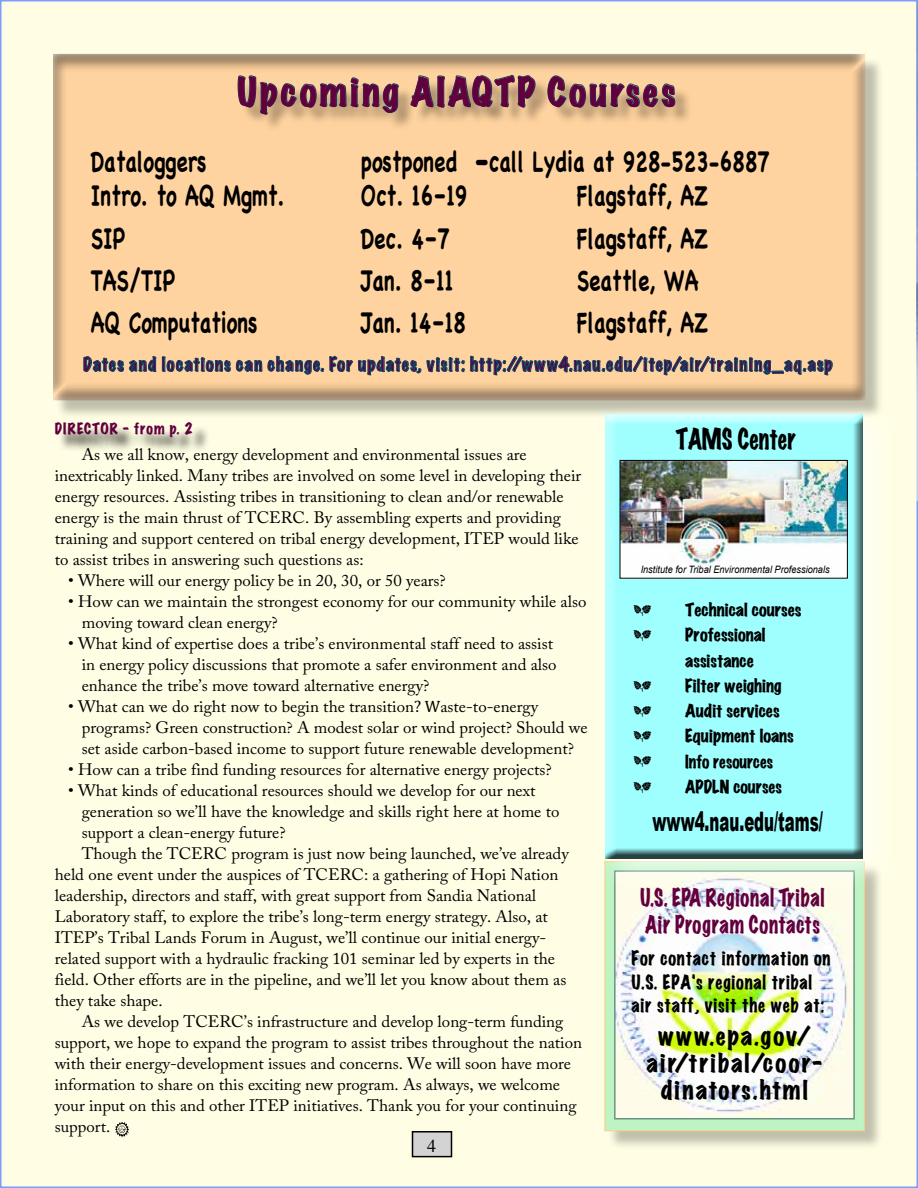
<style>
.page{position:relative;width:918px;height:1188px;background:#fff}
.page>*{position:absolute;margin:0;border:0;box-sizing:border-box;transform-origin:0 0}
.t1{font:expanded 36.15px "Marker Felt";letter-spacing:.095em;color:#61003d;scale:.95 1}
.t2{font:700 28.5px "Chalkboard";color:#000;scale:.72 1}
.t3{font:900 26.85px "Arial";color:#000;scale:.55 1}
.t4{font:expanded 26.25px "Marker Felt";color:#000;scale:.8 1}
.t5{font:expanded 23.7px/27px "Marker Felt";letter-spacing:.09em;color:#000;text-align:center;scale:.95 1}
.t6{font:expanded 22.35px/27.2px "Marker Felt";letter-spacing:.035em;color:#61003d;scale:.82 1}
.t7{font:18px "Times";color:#000}
.t8{font:expanded 17.85px/23.4px "Marker Felt";letter-spacing:.05em;color:#000;scale:.89 1}
.t9{font:expanded 17.4px "Marker Felt";letter-spacing:.085em;color:#61003d;scale:.9 1}
.t10{font:16.5px/21px "Adobe Caslon Pro";color:#000}
.t11{font:expanded 16.35px/25.2px "Marker Felt";color:#000}
.t12{font:expanded 16.35px "Marker Felt";color:#000;scale:.92 1}
.t13{font:expanded 16.35px "Marker Felt";color:#000;scale:.95 1}
.t14{font:16.35px "Type Embellishments One Let Plain";color:#000}
.t15{font:expanded 14.1px "Marker Felt";letter-spacing:.065em;color:#61003d;scale:.95 1}
.t16{font:italic 10.2px "Arial";color:#000;scale:.9 1}
.s1{font-size:37.5px}
.s2{font-family:"Cambria"}
</style>
<div class="page">
<div style="left:0;top:0;width:918px;height:1188px;background:#fffee5;border:2px solid #7f9cff"></div>
<div style="left:56px;top:57px;width:828px;height:362px;background:#000;opacity:.25"></div>
<div style="left:53px;top:49px;width:814px;height:353px;background:#fff;opacity:.75"></div>
<svg style="left:83px;top:355px;width:750px;height:21px;background:#bbad8f"></svg>
<div style="left:607px;top:864px;width:276px;height:286px;background:#000;opacity:.25"></div>
<div style="left:605px;top:861px;width:260px;height:270px;background:#bef3c3;border:1px solid #ffce7f"></div>
<img style="left:616px;top:894px;width:237px;height:223px">
<div style="left:614px;top:870px;width:241px;height:249px;border:1px solid #629081"></div>
<div style="left:241px;top:78px;width:452px;height:54px;background:#000;opacity:.35"></div>
<svg style="left:237px;top:75px;width:162px;height:40px;background:#c4ac88"></svg>
<svg style="left:410px;top:75px;width:126px;height:33px;background:#bea987"></svg>
<svg style="left:547px;top:75px;width:129px;height:33px;background:#c5ae8b"></svg>
<div style="left:592px;top:401px;width:306px;height:493px;background:#fff;opacity:.75"></div>
<div style="left:603px;top:415px;width:261px;height:444px;background:#000;opacity:.75"></div>
<img style="left:622px;top:462px;width:224px;height:115px">
<div style="left:620px;top:460px;width:228px;height:119px;border:1px solid #000"></div>
<div style="left:412px;top:1132px;width:40px;height:25px;background:#d3d3d3"></div>
<div style="left:412px;top:1131px;width:40px;height:26px;border:2px solid #000"></div>
<img style="left:115px;top:1122px;width:14px;height:15px">
<div style="left:58px;top:425px;width:152px;height:30px;background:#000;opacity:.75"></div>
<img style="left:916px;top:2px;width:2px;height:499px">
<h1 class="t1" style="left:237px;top:63px;width:463px">Upcoming AIAQTP Courses</h1>
<h2 class="t2" style="left:91px;top:144px;width:162px">Dataloggers</h2>
<h2 class="t2" style="left:361px;top:144px;width:570px">postponed <span class="s1">-</span>call Lydia at 928-523-6887</h2>
<h2 class="t2" style="left:91px;top:179px;width:271px">Intro. to AQ Mgmt.</h2>
<h2 class="t2" style="left:361px;top:179px;width:150px">Oct. 16–19</h2>
<h2 class="t2" style="left:577px;top:179px;width:184px">Flagstaff, AZ</h2>
<h2 class="t2" style="left:91px;top:221px;width:49px">SIP</h2>
<h2 class="t2" style="left:361px;top:221px;width:125px">Dec. 4–7</h2>
<h2 class="t2" style="left:577px;top:221px;width:184px">Flagstaff, AZ</h2>
<h2 class="t2" style="left:91px;top:264px;width:119px">TAS/TIP</h2>
<h2 class="t2" style="left:361px;top:264px;width:130px">Jan. 8–11</h2>
<h2 class="t2" style="left:577px;top:264px;width:171px">Seattle, WA</h2>
<h2 class="t2" style="left:91px;top:306px;width:233px">AQ Computations</h2>
<h2 class="t2" style="left:361px;top:306px;width:147px">Jan. 14–18</h2>
<h2 class="t2" style="left:577px;top:306px;width:184px">Flagstaff, AZ</h2>
<p class="t9" style="left:83px;top:350px;width:834px">Dates and locations can change. For updates, visit: http://www4.nau.edu/itep/air/training_aq.asp</p>
<p class="t15" style="left:55px;top:417px;width:147px">DIRECTOR – from p. 2</p>
<p class="t10" style="left:55px;top:444px;width:528px;text-indent:27px">As we all know, energy development and environmental issues are inextricably linked. Many tribes are involved on some level in developing their energy resources. Assisting tribes in transitioning to clean and/or renewable energy is the main thrust of TCERC. By assembling experts and providing training and support centered on tribal energy development, ITEP would like to assist tribes in answering such questions as:</p>
<p class="t10" style="left:68px;top:570px;width:379px">• Where will our energy policy be in 20, 30, or 50 years?</p>
<p class="t10" style="left:82px;top:591px;width:506px;text-indent:-13px">• How can we maintain the strongest economy for our community while also moving toward clean energy?</p>
<p class="t10" style="left:82px;top:633px;width:476px;text-indent:-13px">• What kind of expertise does a tribe’s environmental staff need to assist in energy policy discussions that promote a safer environment and also enhance the tribe’s move toward alternative energy?</p>
<p class="t10" style="left:82px;top:696px;width:507px;text-indent:-13px">• What can we do right now to begin the transition<span class="s2">? W</span>aste-to-energy programs? Green construction? A modest solar or wind project? Should we set aside carbon-based income to support future renewable development?</p>
<p class="t10" style="left:68px;top:759px;width:485px">• How can a tribe find funding resources for alternative energy projects?</p>
<p class="t10" style="left:68px;top:780px;width:469px">• What kinds of educational resources should we develop for our next</p>
<p class="t10" style="left:82px;top:801px;width:479px">generation so we’ll have the knowledge and skills right here at home to</p>
<p class="t10" style="left:82px;top:822px;width:205px">support a clean-energy future?</p>
<p class="t10" style="left:82px;top:843px;width:488px">Though the TCERC program is just now being launched, we’ve already</p>
<p class="t10" style="left:55px;top:864px;width:505px">held one event under the auspices of TCERC: a gathering of Hopi Nation</p>
<p class="t10" style="left:55px;top:885px;width:483px">leadership, directors and staff, with great support from Sandia National</p>
<p class="t10" style="left:55px;top:906px;width:495px">Laboratory staff, to explore the tribe’s long-term energy strategy. Also, at</p>
<p class="t10" style="left:55px;top:927px;width:493px">ITEP’s Tribal Lands Forum in August, we’ll continue our initial energy-</p>
<p class="t10" style="left:55px;top:948px;width:502px">related support with a hydraulic fracking 101 seminar led by experts in the</p>
<p class="t10" style="left:55px;top:969px;width:513px">field. Other efforts are in the pipeline, and we’ll let you know about them as</p>
<p class="t10" style="left:55px;top:990px;width:109px">they take shape.</p>
<p class="t10" style="left:82px;top:1011px;width:483px">As we develop TCERC’s infrastructure and develop long-term funding</p>
<p class="t10" style="left:55px;top:1032px;width:529px">support, we hope to expand the program to assist tribes throughout the nation</p>
<p class="t10" style="left:55px;top:1053px;width:518px">with their energy-development issues and concerns. We will soon have more</p>
<p class="t10" style="left:55px;top:1074px;width:507px">information to share on this exciting new program. As always, we welcome</p>
<p class="t10" style="left:55px;top:1095px;width:523px">your input on this and other ITEP initiatives. Thank you for your continuing</p>
<p class="t10" style="left:55px;top:1116px;width:57px">support.</p>
<p class="t7" style="left:427px;top:1129px;width:10px">4</p>
<h3 class="t4" style="left:676px;top:419px;width:151px">TAMS Center</h3>
<p class="t16" style="left:641px;top:563px;width:212px">Institute for Tribal Environmental Professionals</p>
<p class="t14" style="left:633px;top:604px;width:21px">A</p>
<p class="t11" style="left:685px;top:597px;width:118px">Technical courses</p>
<p class="t14" style="left:633px;top:629px;width:21px">A</p>
<p class="t11" style="left:685px;top:622px;width:94px">Professional - assistance</p>
<p class="t14" style="left:633px;top:680px;width:21px">A</p>
<p class="t11" style="left:685px;top:673px;width:98px">Filter weighing</p>
<p class="t14" style="left:633px;top:705px;width:21px">A</p>
<p class="t11" style="left:685px;top:698px;width:96px">Audit services</p>
<p class="t14" style="left:633px;top:730px;width:21px">A</p>
<p class="t11" style="left:685px;top:723px;width:110px">Equipment loans</p>
<p class="t14" style="left:633px;top:756px;width:21px">A</p>
<p class="t12" style="left:685px;top:748px;width:97px">Info resources</p>
<p class="t14" style="left:633px;top:781px;width:21px">A</p>
<p class="t13" style="left:685px;top:774px;width:103px">APDLN courses</p>
<h3 class="t3" style="left:653px;top:806px;width:311px">www4.nau.edu/tams/</h3>
<h3 class="t6" style="left:640px;top:884px;width:226px">U.S. EPA Regional Tribal<br>Air Program Contacts</h3>
<p class="t8" style="left:632px;top:947px;width:225px">For contact information on<br>U.S. EPA's regional tribal air staff, visit the web at:</p>
<h3 class="t5" style="left:647px;top:1023px;width:187px">www.epa.gov/ air/tribal/coor&shy;dinators.html</h3>
</div>
